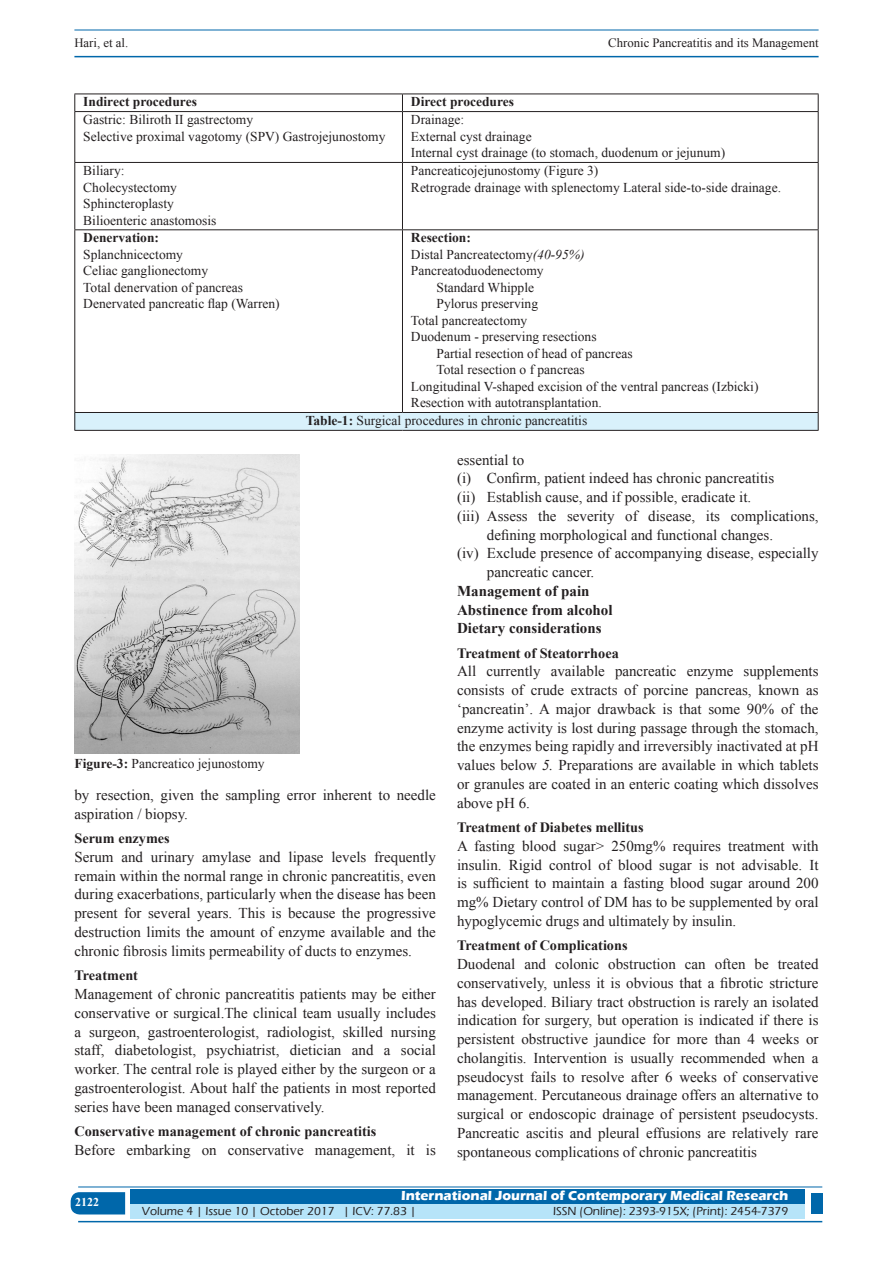
<style>
.page{position:relative;width:893px;height:1263px;background:#fff}
.page>*{position:absolute;margin:0;border:0;box-sizing:border-box;transform-origin:0 0}
.TX_New{font:15px/18.8px "Times New Roman";color:#231f20;text-align:justify}
.TX_New-2{font:700 15px "Times New Roman";color:#231f20}
.t1{font:700 14.25px "Times New Roman";color:#231f20}
.Tbody{font:13.5px "Times New Roman";color:#231f20}
.t2{font:700 13.5px "Eras ITC";color:#fff}
.Ttitle{font:13.5px "Times New Roman";color:#231f20}
.Theader{font:700 13.5px "Times New Roman";color:#231f20}
.Legend{font:13.5px "Times New Roman";color:#231f20}
.Tbody-2{font:700 13.5px "Times New Roman";color:#231f20}
.t3{font:12.75px "Times New Roman";color:#231f20}
.t4{font:500 12px "Eras ITC";color:#231f20}
.t5{font:700 12px "Times New Roman";color:#fff}
.s1{font-style:italic}
.s2{font-weight:700}
</style>
<div class="page">
<hr style="left:74px;top:30px;width:745px;height:1px;background:#0067aa">
<hr style="left:74px;top:56px;width:745px;height:1px;background:#0067aa">
<svg style="left:71px;top:1192px;width:54px;height:22px"></svg>
<div style="left:130px;top:1189px;width:674px;height:15px;background:#0067aa"></div>
<div style="left:130px;top:1204px;width:674px;height:15px;background:#b6e4f9"></div>
<hr style="left:78px;top:1186px;width:744px;height:1px;background:#0067aa">
<hr style="left:78px;top:1221px;width:744px;height:1px;background:#0067aa">
<div style="left:811px;top:1193px;width:11px;height:21px;background:#0067aa"></div>
<div style="left:75px;top:412px;width:743px;height:18px;background:#d9f1fb"></div>
<svg style="left:402px;top:95px;width:1px;height:16px"></svg>
<hr style="left:402px;top:112px;width:1px;height:50px;background:#231f20">
<hr style="left:74px;top:162px;width:328px;height:1px;background:#231f20">
<hr style="left:402px;top:162px;width:417px;height:1px;background:#231f20">
<hr style="left:402px;top:163px;width:1px;height:66px;background:#231f20">
<hr style="left:74px;top:229px;width:328px;height:1px;background:#231f20">
<hr style="left:402px;top:229px;width:417px;height:1px;background:#231f20">
<hr style="left:402px;top:230px;width:1px;height:182px;background:#231f20">
<hr style="left:74px;top:94px;width:328px;height:1px;background:#231f20">
<svg style="left:74px;top:94px;width:1px;height:17px"></svg>
<hr style="left:402px;top:94px;width:417px;height:1px;background:#231f20">
<svg style="left:818px;top:94px;width:1px;height:17px"></svg>
<svg style="left:74px;top:413px;width:1px;height:17px"></svg>
<svg style="left:818px;top:413px;width:1px;height:17px"></svg>
<hr style="left:74px;top:430px;width:328px;height:1px;background:#231f20">
<hr style="left:402px;top:430px;width:417px;height:1px;background:#231f20">
<hr style="left:74px;top:111px;width:328px;height:1px;background:#231f20">
<hr style="left:74px;top:112px;width:1px;height:50px;background:#231f20">
<hr style="left:402px;top:111px;width:417px;height:1px;background:#231f20">
<hr style="left:818px;top:112px;width:1px;height:50px;background:#231f20">
<hr style="left:74px;top:163px;width:1px;height:66px;background:#231f20">
<hr style="left:818px;top:163px;width:1px;height:66px;background:#231f20">
<hr style="left:74px;top:230px;width:1px;height:182px;background:#231f20">
<hr style="left:818px;top:230px;width:1px;height:182px;background:#231f20">
<hr style="left:74px;top:412px;width:328px;height:1px;background:#231f20">
<hr style="left:402px;top:412px;width:417px;height:1px;background:#231f20">
<img style="left:74px;top:454px;width:225px;height:300px">
<p class="t3" style="left:74px;top:35px;width:55px">Hari, et al.</p>
<p class="t3" style="left:608px;top:35px;width:212px">Chronic Pancreatitis and its Management</p>
<p class="Theader" style="left:83px;top:92px;width:115px">Indirect procedures</p>
<p class="Theader" style="left:411px;top:92px;width:105px">Direct procedures</p>
<p class="Tbody" style="left:83px;top:111px;width:171px">Gastric: Biliroth II gastrectomy</p>
<p class="Tbody" style="left:83px;top:127px;width:304px">Selective proximal vagotomy (SPV) Gastrojejunostomy</p>
<p class="Tbody" style="left:411px;top:111px;width:55px">Drainage:</p>
<p class="Tbody" style="left:411px;top:127px;width:122px">External cyst drainage</p>
<p class="Tbody" style="left:411px;top:144px;width:316px">Internal cyst drainage (to stomach, duodenum or jejunum)</p>
<p class="Tbody" style="left:83px;top:161px;width:43px">Biliary:</p>
<p class="Tbody" style="left:83px;top:178px;width:95px">Cholecystectomy</p>
<p class="Tbody" style="left:83px;top:194px;width:92px">Sphincteroplasty</p>
<p class="Tbody" style="left:83px;top:211px;width:135px">Bilioenteric anastomosis</p>
<p class="Tbody-2" style="left:83px;top:228px;width:77px">Denervation:</p>
<p class="Tbody" style="left:83px;top:245px;width:101px">Splanchnicectomy</p>
<p class="Tbody" style="left:83px;top:262px;width:126px">Celiac ganglionectomy</p>
<p class="Tbody" style="left:83px;top:278px;width:161px">Total denervation of pancreas</p>
<p class="Tbody" style="left:83px;top:295px;width:198px">Denervated pancreatic flap (Warren)</p>
<p class="Tbody" style="left:411px;top:161px;width:189px">Pancreaticojejunostomy (Figure 3)</p>
<p class="Tbody" style="left:411px;top:178px;width:372px">Retrograde drainage with splenectomy Lateral side-to-side drainage.</p>
<p class="Tbody-2" style="left:411px;top:228px;width:61px">Resection:</p>
<p class="Tbody" style="left:411px;top:245px;width:175px">Distal Pancreatectomy<span class="s1">(40-95%)</span></p>
<p class="Tbody" style="left:411px;top:262px;width:134px">Pancreatoduodenectomy</p>
<p class="Tbody" style="left:436px;top:278px;width:99px">Standard Whipple</p>
<p class="Tbody" style="left:436px;top:295px;width:103px">Pylorus preserving</p>
<p class="Tbody" style="left:411px;top:311px;width:118px">Total pancreatectomy</p>
<p class="Tbody" style="left:411px;top:328px;width:187px">Duodenum - preserving resections</p>
<p class="Tbody" style="left:436px;top:344px;width:198px">Partial resection of head of pancreas</p>
<p class="Tbody" style="left:436px;top:361px;width:150px">Total resection o f pancreas</p>
<p class="Tbody" style="left:411px;top:377px;width:349px">Longitudinal V-shaped excision of the ventral pancreas (Izbicki)</p>
<p class="Tbody" style="left:411px;top:394px;width:192px">Resection with autotransplantation.</p>
<p class="Ttitle" style="left:306px;top:411px;width:283px"><span class="s2">Table-1:</span> Surgical procedures in chronic pancreatitis</p>
<p class="Legend" style="left:74px;top:754px;width:192px"><span class="s2">Figure-3:</span> Pancreatico jejunostomy</p>
<p class="TX_New" style="left:74px;top:785px;width:363px">by resection, given the sampling error inherent to needle aspiration / biopsy.</p>
<h2 class="t1" style="left:74px;top:828px;width:97px">Serum enzymes</h2>
<p class="TX_New" style="left:74px;top:847px;width:363px">Serum and urinary amylase and lipase levels frequently remain within the normal range in chronic pancreatitis, even during exacerbations, particularly when the disease has been present for several years. This is because the progressive destruction limits the amount of enzyme available and the chronic fibrosis limits permeability of ducts to enzymes.</p>
<h2 class="t1" style="left:74px;top:965px;width:65px">Treatment</h2>
<p class="TX_New" style="left:74px;top:984px;width:363px">Management of chronic pancreatitis patients may be either conservative or surgical.The clinical team usually includes a surgeon, gastroenterologist, radiologist, skilled nursing staff, diabetologist, psychiatrist, dietician and a social worker. The central role is played either by the surgeon or a gastroenterologist. About half the patients in most reported series have been managed conservatively.</p>
<h2 class="t1" style="left:74px;top:1121px;width:303px">Conservative management of chronic pancreatitis</h2>
<p class="TX_New" style="left:74px;top:1140px;width:363px">Before embarking on conservative management, it is</p>
<p class="TX_New" style="left:457px;top:450px;width:69px">essential to</p>
<p class="TX_New" style="left:457px;top:469px;width:319px">(i) Confirm, patient indeed has chronic pancreatitis</p>
<p class="TX_New" style="left:457px;top:487px;width:296px">(ii) Establish cause, and if possible, eradicate it.</p>
<p class="TX_New" style="left:487px;top:506px;width:333px;text-indent:-30px">(iii) Assess the severity of disease, its complications, defining morphological and functional changes.</p>
<p class="TX_New" style="left:487px;top:544px;width:333px;text-indent:-30px">(iv) Exclude presence of accompanying disease, especially pancreatic cancer.</p>
<p class="TX_New-2" style="left:457px;top:580px;width:134px">Management of pain</p>
<p class="TX_New-2" style="left:457px;top:599px;width:157px">Abstinence from alcohol</p>
<p class="TX_New-2" style="left:457px;top:618px;width:146px">Dietary considerations</p>
<h2 class="t1" style="left:457px;top:643px;width:163px">Treatment of Steatorrhoea</h2>
<p class="TX_New" style="left:457px;top:662px;width:363px">All currently available pancreatic enzyme supplements consists of crude extracts of porcine pancreas, known as ‘pancreatin’. A major drawback is that some 90% of the enzyme activity is lost during passage through the stomach, the enzymes being rapidly and irreversibly inactivated at pH values below <span class="s1">5.</span> Preparations are available in which tablets or granules are coated in an enteric coating which dissolves above pH 6.</p>
<h2 class="t1" style="left:457px;top:817px;width:188px">Treatment of Diabetes mellitus</h2>
<p class="TX_New" style="left:457px;top:836px;width:363px">A fasting blood sugar&gt; 250mg% requires treatment with insulin. Rigid control of blood sugar is not advisable. It is sufficient to maintain a fasting blood sugar around 200 mg% Dietary control of DM has to be supplemented by oral hypoglycemic drugs and ultimately by insulin.</p>
<h2 class="t1" style="left:457px;top:936px;width:172px">Treatment of Complications</h2>
<p class="TX_New" style="left:457px;top:954px;width:363px">Duodenal and colonic obstruction can often be treated conservatively, unless it is obvious that a fibrotic stricture has developed. Biliary tract obstruction is rarely an isolated indication for surgery, but operation is indicated if there is persistent obstructive jaundice for more than 4 weeks or cholangitis. Intervention is usually recommended when a pseudocyst fails to resolve after 6 weeks of conservative management. Percutaneous drainage offers an alternative to surgical or endoscopic drainage of persistent pseudocysts.<br>Pancreatic ascitis and pleural effusions are relatively rare spontaneous complications of chronic pancreatitis</p>
<p class="t5" style="left:75px;top:1194px;width:26px">2122</p>
<p class="t2" style="left:401px;top:1188px;width:389px">International Journal of Contemporary Medical Research</p>
<p class="t4" style="left:142px;top:1204px;width:276px">Volume 4 | Issue 10 | October 2017 | ICV: 77.83 |</p>
<p class="t4" style="left:553px;top:1204px;width:237px">ISSN (Online): 2393-915X; (Print): 2454-7379</p>
</div>
